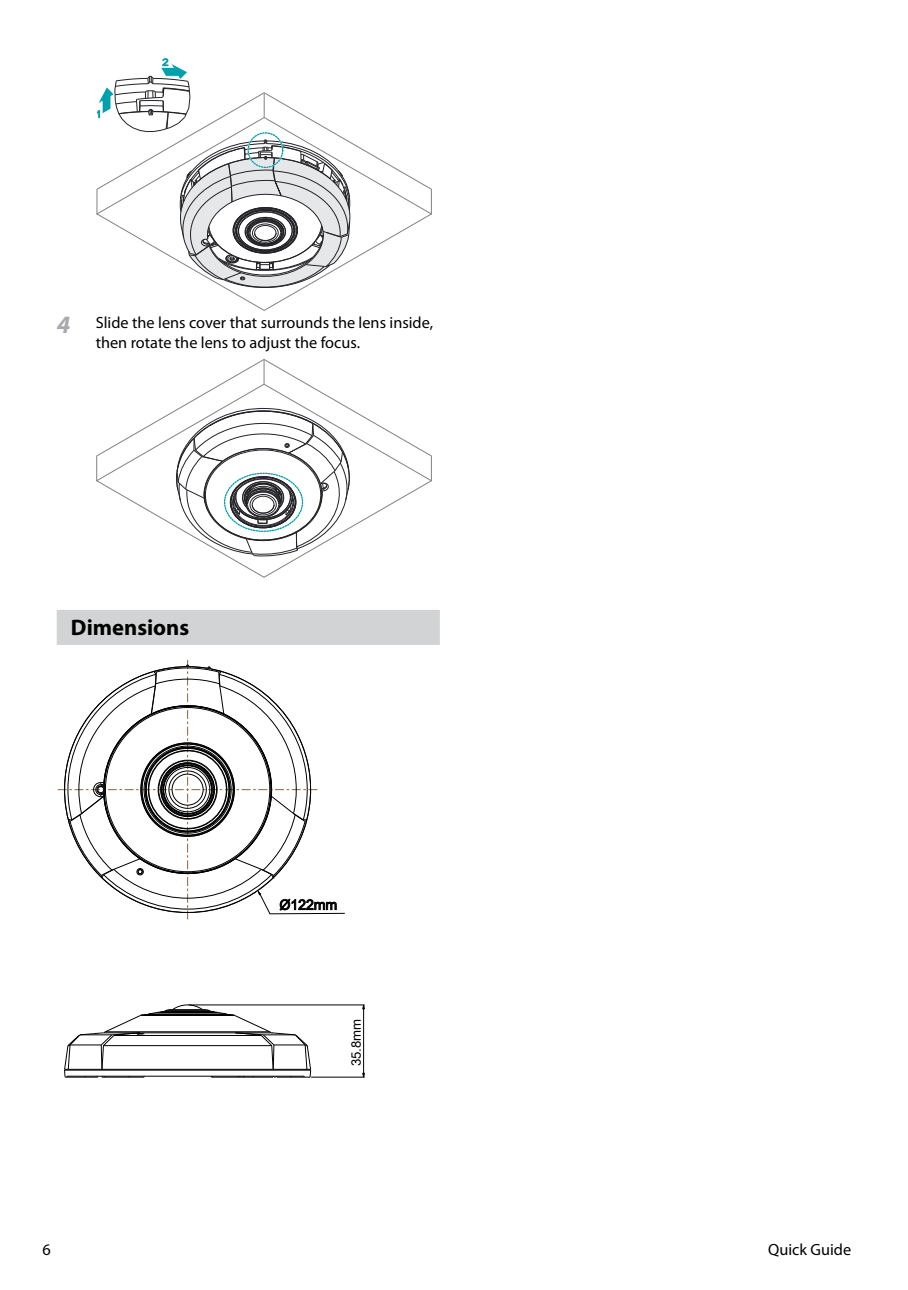
<style>
.page{position:relative;width:908px;height:1290px;background:#fff}
.page>*{position:absolute;margin:0;border:0;box-sizing:border-box;transform-origin:0 0}
.t1{font:700 22.5px "Myriad Pro";color:#000}
.t2{font:16.25px/20px "Myriad Pro";color:#000}
.t3{font:14px "Arial Unicode MS";color:#000}
.t4{font:13.25px "Arial Unicode MS";color:#000}
.s1{font-weight:700;font-style:italic;font-size:25px;color:#a7a9ac}
</style>
<div class="page">
<div style="left:57px;top:610px;width:382px;height:35px;background:#d1d3d4"></div>
<svg style="left:96px;top:58px;width:336px;height:253px"></svg>
<svg style="left:96px;top:359px;width:336px;height:219px"></svg>
<div style="left:224px;top:473px;width:79px;height:59px;border:1px dashed #00a0af;border-radius:50%"></div>
<hr style="left:311px;top:1077px;width:53px;height:1px;background:#000">
<hr style="left:188px;top:1004px;width:176px;height:1px;background:#000">
<hr style="left:363px;top:1005px;width:1px;height:72px;background:#000">
<svg style="left:58px;top:659px;width:287px;height:260px"></svg>
<svg style="left:64px;top:1004px;width:247px;height:74px"></svg>
<p class="t2" style="left:96px;top:313px;width:339px;text-indent:-39px"><span class="s1">4</span> Slide the lens cover that surrounds the lens inside, then rotate the lens to adjust the focus.</p>
<h1 class="t1" style="left:71px;top:612px;width:120px">Dimensions</h1>
<p class="t3" style="left:279px;top:894px;width:59px">Ø122mm</p>
<p class="t4" style="left:346px;top:1066px;width:49px;rotate:-90deg">35.8mm</p>
<p class="t2" style="left:43px;top:1239px;width:10px">6</p>
<p class="t2" style="left:767px;top:1239px;width:84px">Quick Guide</p>
</div>
